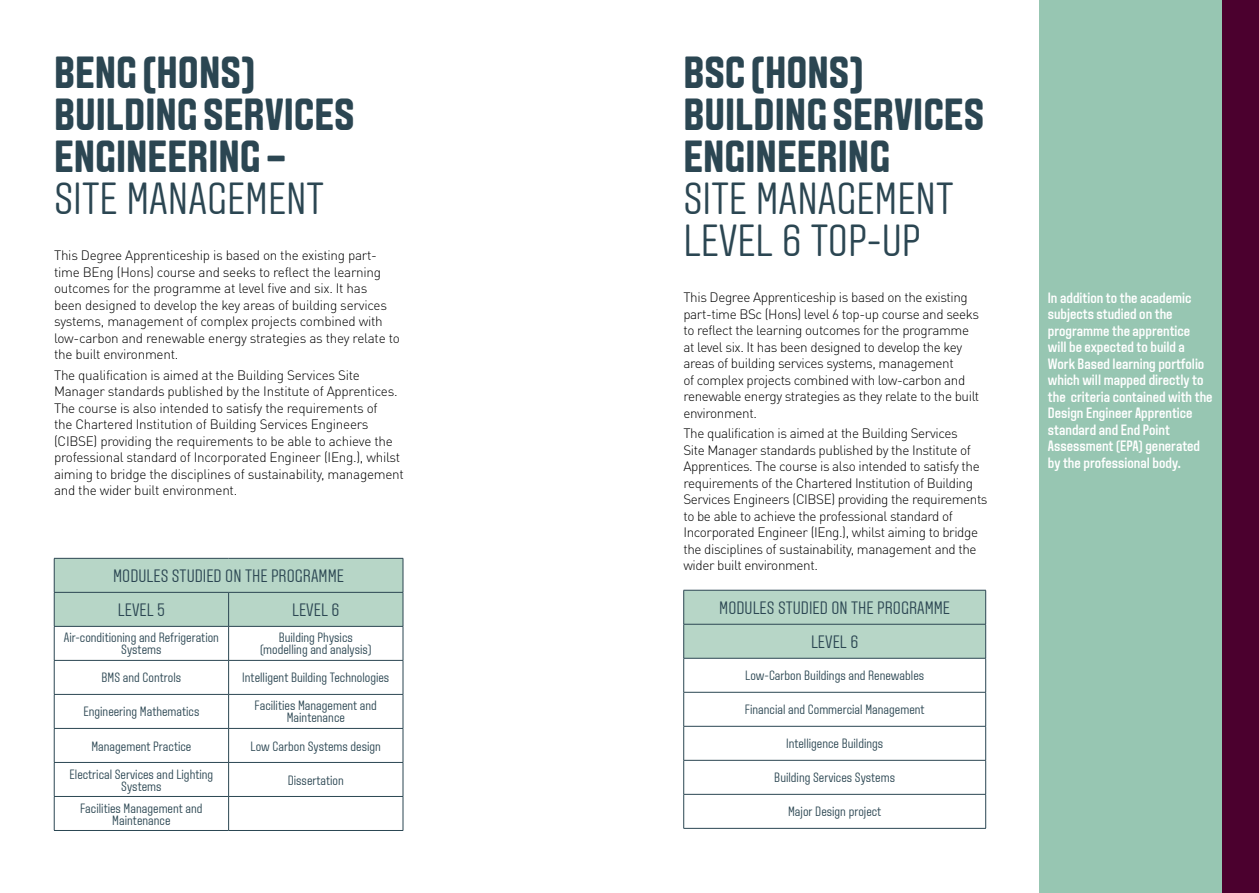
<style>
.page{position:relative;width:1259px;height:893px;background:#fff}
.page>*{position:absolute;margin:0;border:0;box-sizing:border-box;transform-origin:0 0}
.t1{font:700 45px/42px "Aveny TLBU";color:#2b4652}
.t2{font:300 45px/42px "Aveny TLBU";color:#2b4652}
.t3{font:300 18px/34px "Aveny TLBU";color:#2b4652;text-align:center}
.t4{font:500 15px/16.5px "Aveny TLBU";color:#fff}
.t5{font:300 13.5px/16.5px "DIN Pro";letter-spacing:-.03em;color:#000}
.t6{font:300 13.5px/12px "Aveny TLBU";color:#2b4652;text-align:center}
</style>
<div class="page">
<div style="left:684px;top:591px;width:301px;height:67px;background:#b7d6c7"></div>
<hr style="left:683px;top:590px;width:303px;height:1px;background:#2b4652">
<hr style="left:683px;top:590px;width:1px;height:34px;background:#2b4652">
<hr style="left:985px;top:590px;width:1px;height:34px;background:#2b4652">
<hr style="left:683px;top:624px;width:1px;height:34px;background:#2b4652">
<hr style="left:985px;top:624px;width:1px;height:34px;background:#2b4652">
<hr style="left:683px;top:624px;width:303px;height:1px;background:#2b4652">
<hr style="left:683px;top:658px;width:303px;height:1px;background:#2b4652">
<hr style="left:683px;top:658px;width:1px;height:34px;background:#2b4652">
<hr style="left:985px;top:658px;width:1px;height:34px;background:#2b4652">
<hr style="left:683px;top:692px;width:1px;height:34px;background:#2b4652">
<hr style="left:985px;top:692px;width:1px;height:34px;background:#2b4652">
<hr style="left:683px;top:726px;width:1px;height:34px;background:#2b4652">
<hr style="left:985px;top:726px;width:1px;height:34px;background:#2b4652">
<hr style="left:683px;top:760px;width:1px;height:34px;background:#2b4652">
<hr style="left:985px;top:760px;width:1px;height:34px;background:#2b4652">
<hr style="left:683px;top:794px;width:1px;height:34px;background:#2b4652">
<hr style="left:985px;top:794px;width:1px;height:34px;background:#2b4652">
<hr style="left:683px;top:692px;width:303px;height:1px;background:#2b4652">
<hr style="left:683px;top:726px;width:303px;height:1px;background:#2b4652">
<hr style="left:683px;top:760px;width:303px;height:1px;background:#2b4652">
<hr style="left:683px;top:794px;width:303px;height:1px;background:#2b4652">
<hr style="left:683px;top:828px;width:303px;height:1px;background:#2b4652">
<div style="left:55px;top:559px;width:348px;height:67px;background:#b7d6c7"></div>
<hr style="left:54px;top:558px;width:175px;height:1px;background:#2b4652">
<hr style="left:229px;top:558px;width:174px;height:1px;background:#2b4652">
<hr style="left:54px;top:558px;width:1px;height:34px;background:#2b4652">
<hr style="left:403px;top:558px;width:1px;height:34px;background:#2b4652">
<hr style="left:54px;top:593px;width:1px;height:33px;background:#2b4652">
<hr style="left:228px;top:593px;width:1px;height:33px;background:#2b4652">
<hr style="left:403px;top:593px;width:1px;height:33px;background:#2b4652">
<hr style="left:54px;top:592px;width:175px;height:1px;background:#2b4652">
<hr style="left:229px;top:592px;width:174px;height:1px;background:#2b4652">
<hr style="left:54px;top:626px;width:175px;height:1px;background:#2b4652">
<hr style="left:229px;top:626px;width:174px;height:1px;background:#2b4652">
<hr style="left:54px;top:627px;width:1px;height:33px;background:#2b4652">
<hr style="left:228px;top:627px;width:1px;height:33px;background:#2b4652">
<hr style="left:403px;top:627px;width:1px;height:33px;background:#2b4652">
<hr style="left:54px;top:661px;width:1px;height:33px;background:#2b4652">
<hr style="left:228px;top:661px;width:1px;height:33px;background:#2b4652">
<hr style="left:403px;top:661px;width:1px;height:33px;background:#2b4652">
<hr style="left:54px;top:695px;width:1px;height:33px;background:#2b4652">
<hr style="left:228px;top:695px;width:1px;height:33px;background:#2b4652">
<hr style="left:403px;top:695px;width:1px;height:33px;background:#2b4652">
<hr style="left:54px;top:729px;width:1px;height:33px;background:#2b4652">
<hr style="left:228px;top:729px;width:1px;height:33px;background:#2b4652">
<hr style="left:403px;top:729px;width:1px;height:33px;background:#2b4652">
<hr style="left:54px;top:763px;width:1px;height:33px;background:#2b4652">
<hr style="left:228px;top:763px;width:1px;height:33px;background:#2b4652">
<hr style="left:403px;top:763px;width:1px;height:33px;background:#2b4652">
<hr style="left:54px;top:797px;width:1px;height:33px;background:#2b4652">
<hr style="left:228px;top:797px;width:1px;height:33px;background:#2b4652">
<hr style="left:403px;top:797px;width:1px;height:33px;background:#2b4652">
<hr style="left:54px;top:660px;width:175px;height:1px;background:#2b4652">
<hr style="left:229px;top:660px;width:174px;height:1px;background:#2b4652">
<hr style="left:54px;top:694px;width:175px;height:1px;background:#2b4652">
<hr style="left:229px;top:694px;width:174px;height:1px;background:#2b4652">
<hr style="left:54px;top:728px;width:175px;height:1px;background:#2b4652">
<hr style="left:229px;top:728px;width:174px;height:1px;background:#2b4652">
<hr style="left:54px;top:762px;width:175px;height:1px;background:#2b4652">
<hr style="left:229px;top:762px;width:174px;height:1px;background:#2b4652">
<hr style="left:54px;top:796px;width:175px;height:1px;background:#2b4652">
<hr style="left:229px;top:796px;width:174px;height:1px;background:#2b4652">
<hr style="left:54px;top:830px;width:175px;height:1px;background:#2b4652">
<hr style="left:229px;top:830px;width:174px;height:1px;background:#2b4652">
<div style="left:1221px;top:0;width:38px;height:893px;background:#4b002e"></div>
<div style="left:1039px;top:0;width:182px;height:893px;background:#97c6b2"></div>
<h1 class="t1" style="left:54px;top:52px;width:302px">BENG (HONS)<br>BUILDING SERVICES<br>ENGINEERING –</h1>
<h1 class="t2" style="left:54px;top:178px;width:271px">SITE MANAGEMENT</h1>
<p class="t5" style="left:54px;top:246px;width:347px">This Degree Apprenticeship is based on the existing part&shy;time BEng (Hons) course and seeks to reflect the learning outcomes for the programme at level five and six. It has<br>been designed to develop the key areas of building services systems, management of complex projects combined with low-carbon and renewable energy strategies as they relate to the built environment.</p>
<p class="t5" style="left:54px;top:366px;width:351px">The qualification is aimed at the Building Services Site Manager standards published by the Institute of Apprentices.<br>The course is also intended to satisfy the requirements of<br>the Chartered Institution of Building Services Engineers (CIBSE) providing the requirements to be able to achieve the professional standard of Incorporated Engineer (IEng.), whilst aiming to bridge the disciplines of sustainability, management and the wider built environment.</p>
<h2 class="t3" style="left:113px;top:559px;width:232px;text-align:left">MODULES STUDIED ON THE PROGRAMME<br>LEVEL 5</h2>
<h2 class="t3" style="left:292px;top:593px;width:49px">LEVEL 6</h2>
<p class="t6" style="left:64px;top:632px;width:157px">Air-conditioning and Refrigeration<br>Systems</p>
<p class="t6" style="left:260px;top:632px;width:113px">Building Physics (modelling and analysis)</p>
<p class="t6" style="left:102px;top:672px;width:81px">BMS and Controls</p>
<p class="t6" style="left:242px;top:672px;width:149px">Intelligent Building Technologies</p>
<p class="t6" style="left:83px;top:706px;width:118px">Engineering Mathematics</p>
<p class="t6" style="left:255px;top:700px;width:124px">Facilities Management and<br>Maintenance</p>
<p class="t6" style="left:91px;top:740px;width:101px">Management Practice</p>
<p class="t6" style="left:251px;top:740px;width:132px">Low Carbon Systems design</p>
<p class="t6" style="left:69px;top:768px;width:145px">Electrical Services and Lighting<br>Systems</p>
<p class="t6" style="left:288px;top:774px;width:58px">Dissertation</p>
<p class="t6" style="left:80px;top:802px;width:124px">Facilities Management and<br>Maintenance</p>
<h1 class="t1" style="left:683px;top:52px;width:302px">BSC (HONS)<br>BUILDING SERVICES<br>ENGINEERING</h1>
<h1 class="t2" style="left:683px;top:178px;width:271px">SITE MANAGEMENT<br>LEVEL 6 TOP-UP</h1>
<p class="t5" style="left:683px;top:288px;width:297px">This Degree Apprenticeship is based on the existing part-time BSc (Hons) level 6 top-up course and seeks to reflect the learning outcomes for the programme at level six. It has been designed to develop the key areas of building services systems, management<br>of complex projects combined with low-carbon and renewable energy strategies as they relate to the built environment.</p>
<p class="t5" style="left:683px;top:424px;width:306px">The qualification is aimed at the Building Services<br>Site Manager standards published by the Institute of Apprentices. The course is also intended to satisfy the requirements of the Chartered Institution of Building Services Engineers (CIBSE) providing the requirements to be able to achieve the professional standard of Incorporated Engineer (IEng.), whilst aiming to bridge the disciplines of sustainability, management and the wider built environment.</p>
<h2 class="t3" style="left:719px;top:591px;width:232px">MODULES STUDIED ON THE PROGRAMME<br>LEVEL 6</h2>
<p class="t6" style="left:745px;top:670px;width:180px">Low-Carbon Buildings and Renewables</p>
<p class="t6" style="left:745px;top:704px;width:181px">Financial and Commercial Management</p>
<p class="t6" style="left:786px;top:738px;width:99px">Intelligence Buildings</p>
<p class="t6" style="left:774px;top:772px;width:122px">Building Services Systems</p>
<p class="t6" style="left:788px;top:806px;width:95px">Major Design project</p>
<p class="t4" style="left:1048px;top:290px;width:166px">In addition to the academic subjects studied on the programme the apprentice will be expected to build a<br>Work Based learning portfolio which will mapped directly to the criteria contained with the<br>Design Engineer Apprentice standard and End Point<br>Assessment (EPA) generated by the professional body.</p>
</div>
